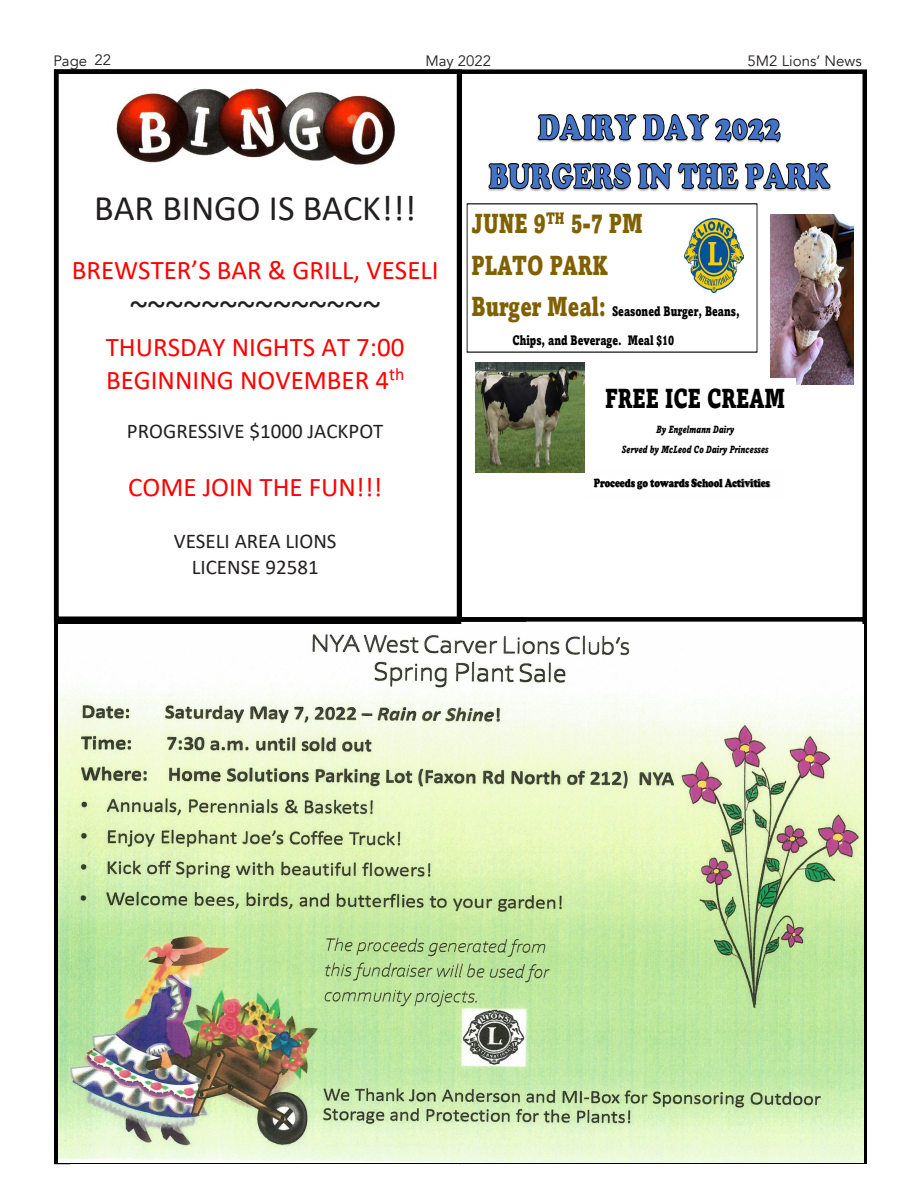
<style>
.page{position:relative;width:918px;height:1188px;background:#fff}
.page>*{position:absolute;margin:0;border:0;box-sizing:border-box;transform-origin:0 0}
.t1{font:36px "Calibri";color:#231f20}
.t2{font:900 27.3px/41.2px "Amasis MT Pro";color:#806000;scale:.75 1}
.t3{font:900 27.3px "Amasis MT Pro";color:#000;scale:.75 1}
.t4{font:27px/33px "Calibri";color:#f00}
.t5{font:21px/25.7px "Calibri";color:#231f20;text-align:center}
.List_Paragraph{font:15px "Avenir";color:#231f20}
.t6{font:900 13.65px/28.3px "Amasis MT Pro";color:#000;scale:.75 1}
.t7{font:900 12.15px "Cooper";letter-spacing:-.005em;color:#000;scale:.75 1}
.t8{font:italic 900 10.5px/19.8px "Amasis MT Pro";letter-spacing:.005em;color:#000;text-align:center;scale:.75 1}
.s1{font-size:27.3px;color:#806000}
</style>
<div class="page">
<div style="left:54px;top:69px;width:813px;height:553px;background:#fff;border:4px solid #000"></div>
<div style="left:54px;top:69px;width:408px;height:552px;border:4px solid #000"></div>
<div style="left:455px;top:617px;width:71px;height:5px;background:#000"></div>
<img style="left:116px;top:88px;width:279px;height:76px">
<img style="left:58px;top:634px;width:806px;height:528px">
<svg style="left:537px;top:114px;width:244px;height:28px"></svg>
<svg style="left:488px;top:162px;width:343px;height:30px"></svg>
<img style="left:593px;top:478px;width:178px;height:12px">
<img style="left:770px;top:215px;width:83px;height:170px">
<img style="left:685px;top:218px;width:59px;height:75px">
<div style="left:595px;top:379px;width:200px;height:89px;background:#fff"></div>
<svg style="left:475px;top:362px;width:110px;height:111px"></svg>
<img style="left:476px;top:363px;width:108px;height:109px">
<p class="List_Paragraph" style="left:53px;top:52px;width:59px">Page 22</p>
<p class="List_Paragraph" style="left:425px;top:52px;width:67px">May 2022</p>
<p class="List_Paragraph" style="left:748px;top:52px;width:116px">5M2 Lions’ News</p>
<p class="t1" style="left:94px;top:183px;width:323px">BAR BINGO IS BACK!!!</p>
<p class="t4" style="left:72px;top:253px;width:368px">BREWSTER’S BAR &amp; GRILL, VESELI</p>
<p class="t1" style="left:130px;top:284px;width:252px">~~~~~~~~~~~~~~</p>
<p class="t4" style="left:106px;top:330px;width:300px">THURSDAY NIGHTS AT 7:00<br>BEGINNING NOVEMBER 4<sup>th</sup></p>
<p class="t5" style="left:127px;top:418px;width:258px">PROGRESSIVE $1000 JACKPOT</p>
<p class="t4" style="left:128px;top:469px;width:256px">COME JOIN THE FUN!!!</p>
<p class="t5" style="left:174px;top:528px;width:164px">VESELI AREA LIONS<br>LICENSE 92581</p>
<p class="t2" style="left:472px;top:203px;width:230px">JUNE 9<sup>TH</sup> 5-7 PM<br>PLATO PARK</p>
<p class="t6" style="left:513px;top:297px;width:304px;text-indent:-41px"><span class="s1">Burger Meal:</span> Seasoned Burger, Beans,<br>Chips, and Beverage. Meal $10</p>
<p class="t3" style="left:605px;top:381px;width:241px">FREE ICE CREAM</p>
<p class="t8" style="left:622px;top:420px;width:197px">By Engelmann Dairy<br>Served by McLeod Co Dairy Princesses</p>
<p class="t7" style="left:594px;top:476px;width:236px">Proceeds go towards School Activities</p>
</div>
